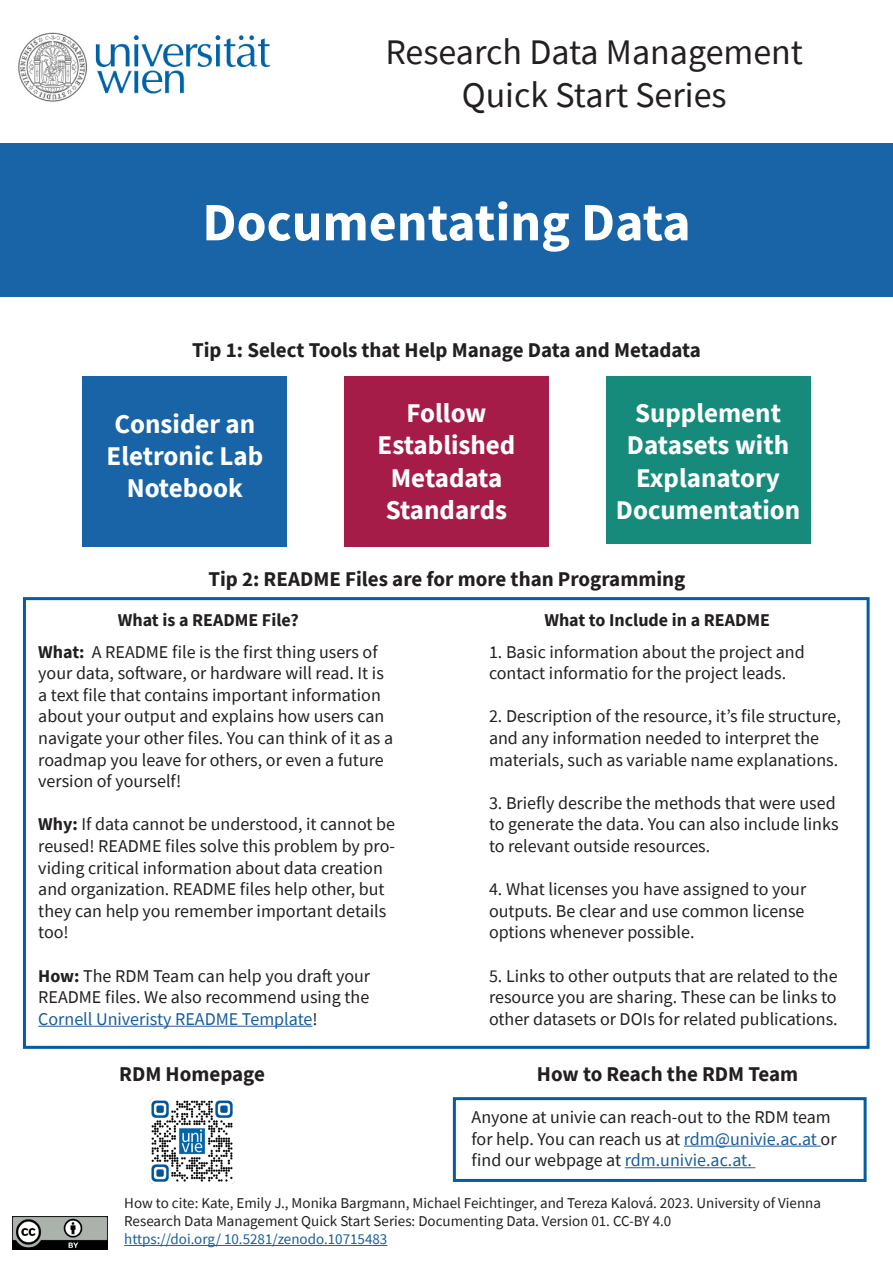
<style>
.page{position:relative;width:893px;height:1263px;background:#fff}
.page>*{position:absolute;margin:0;border:0;box-sizing:border-box;transform-origin:0 0}
.t1{font:700 54px "Source Sans Pro";color:#fff}
.t2{font:36px/43.2px "Source Sans Pro Regular 2";color:#231f20;text-align:center}
.t3{font:700 27px/32.4px "Source Sans Pro";color:#fff;text-align:center}
.t4{font:700 21px "Source Sans Pro";color:#231f20}
.t5{font:18px/21.6px "Source Sans Pro";color:#231f20}
.t6{font:700 18px "Source Sans Pro";color:#231f20}
.t7{font:15px "Source Sans Pro";color:#231f20}
.t8{font:15px "Source Sans Pro";color:#175d9e}
.s1{font-weight:700}
.s2{color:#175d9e}
</style>
<div class="page">
<div style="left:0;top:144px;width:893px;height:153px;background:#1864a7"></div>
<img style="left:18px;top:32px;width:253px;height:70px">
<div style="left:23px;top:597px;width:847px;height:452px;border:3px solid #065ca1"></div>
<img style="left:150px;top:1099px;width:84px;height:84px">
<hr style="left:38px;top:1026px;width:274px;height:1px;background:#285b9c">
<div style="left:344px;top:376px;width:205px;height:171px;background:#a61c48"></div>
<div style="left:83px;top:376px;width:204px;height:171px;background:#1864a7"></div>
<div style="left:606px;top:376px;width:204px;height:168px;background:#168b7b"></div>
<img style="left:13px;top:1216px;width:94px;height:33px">
<hr style="left:124px;top:1245px;width:263px;height:1px;background:#285b9c">
<hr style="left:684px;top:1146px;width:137px;height:1px;background:#285b9c">
<hr style="left:625px;top:1167px;width:130px;height:1px;background:#285b9c">
<div style="left:453px;top:1097px;width:414px;height:85px;border:3px solid #065ca1"></div>
<p class="t2" style="left:385px;top:30px;width:419px">Research Data Management<br>Quick Start Series</p>
<p class="t1" style="left:202px;top:186px;width:490px">Documentating Data</p>
<p class="t4" style="left:192px;top:336px;width:510px">Tip 1: Select Tools that Help Manage Data and Metadata</p>
<p class="t3" style="left:107px;top:407px;width:158px">Consider an<br>Eletronic Lab<br>Notebook</p>
<p class="t3" style="left:407px;top:396px;width:81px">Follow</p>
<p class="t3" style="left:378px;top:429px;width:139px">Established<br>Metadata</p>
<p class="t3" style="left:386px;top:493px;width:123px">Standards</p>
<p class="t3" style="left:627px;top:396px;width:164px">Supplement<br>Datasets with<br>Explanatory</p>
<p class="t3" style="left:616px;top:493px;width:186px">Documentation</p>
<p class="t4" style="left:208px;top:564px;width:478px">Tip 2: README Files are for more than Programming</p>
<p class="t6" style="left:118px;top:607px;width:182px">What is a README File?</p>
<p class="t6" style="left:544px;top:607px;width:227px">What to Include in a README</p>
<p class="t5" style="left:38px;top:641px;width:356px"><span class="s1">What:</span> A README file is the first thing users of your data, software, or hardware will read. It is a text file that contains important information about your output and explains how users can navigate your other files. You can think of it as a roadmap you leave for others, or even a future version of yourself!</p>
<p class="t5" style="left:38px;top:813px;width:358px"><span class="s1">Why:</span> If data cannot be understood, it cannot be reused! README files solve this problem by pro&shy;viding critical information about data creation and organization. README files help other, but they can help you remember important details too!</p>
<p class="t5" style="left:38px;top:965px;width:333px;text-align:justify"><span class="s1">How:</span> The RDM Team can help you draft your README files. We also recommend using the <span class="s2">Cornell Univeristy README Template</span>!</p>
<p class="t4" style="left:119px;top:1059px;width:147px">RDM Homepage</p>
<p class="t5" style="left:489px;top:641px;width:317px">1. Basic information about the project and</p>
<p class="t5" style="left:489px;top:662px;width:299px">contact informatio for the project leads.</p>
<p class="t5" style="left:489px;top:705px;width:353px">2. Description of the resource, it’s file structure, and any information needed to interpret the materials, such as variable name explanations.</p>
<p class="t5" style="left:489px;top:792px;width:351px">3. Briefly describe the methods that were used to generate the data. You can also include links to relevant outside resources.</p>
<p class="t5" style="left:489px;top:878px;width:319px">4. What licenses you have assigned to your</p>
<p class="t5" style="left:489px;top:900px;width:317px">outputs. Be clear and use common license</p>
<p class="t5" style="left:489px;top:921px;width:207px">options whenever possible.</p>
<p class="t5" style="left:489px;top:965px;width:350px;text-align:justify">5. Links to other outputs that are related to the resource you are sharing. These can be links to other datasets or DOIs for related publications.</p>
<p class="t4" style="left:537px;top:1059px;width:263px">How to Reach the RDM Team</p>
<p class="t5" style="left:472px;top:1106px;width:367px">Anyone at univie can reach-out to the RDM team for help. You can reach us at <span class="s2">rdm@univie.ac.at</span> or find our webpage at <span class="s2">rdm.univie.ac.at.</span></p>
<p class="t7" style="left:124px;top:1194px;width:698px">How to cite: Kate, Emily J., Monika Bargmann, Michael Feichtinger, and Tereza Kalová. 2023. University of Vienna</p>
<p class="t7" style="left:124px;top:1212px;width:549px">Research Data Management Quick Start Series: Documenting Data. Version 01. CC-BY 4.0</p>
<p class="t8" style="left:124px;top:1230px;width:265px">https://doi.org/ 10.5281/zenodo.10715483</p>
</div>
